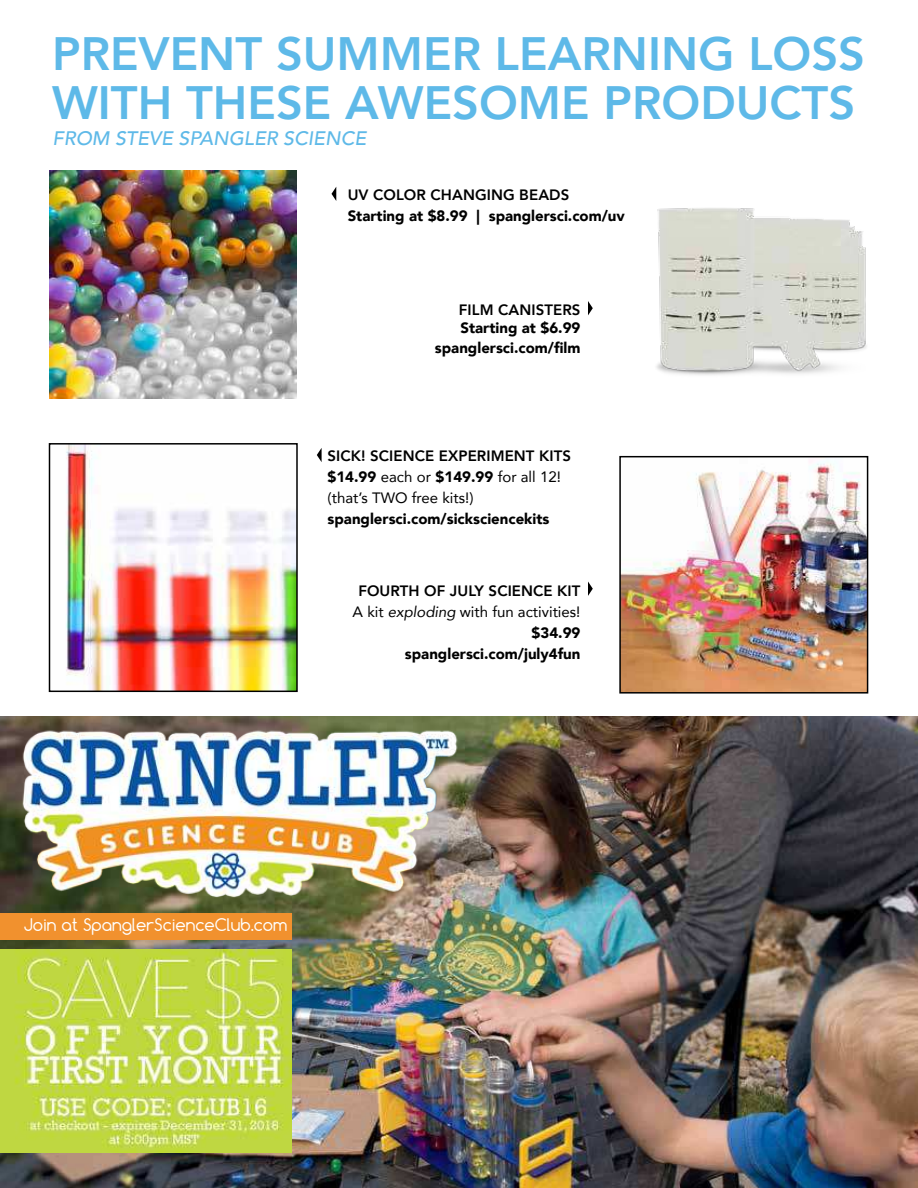
<style>
.page{position:relative;width:918px;height:1188px;background:#fff}
.page>*{position:absolute;margin:0;border:0;box-sizing:border-box;transform-origin:0 0}
.t1{font:800 46.65px/49.2px "Avenir";color:#5eb9e8}
.t2{font:italic 500 19.5px "Avenir";color:#5eb9e8}
.t3{font:16.5px "Comfortaa";color:#fff}
.t4{font:900 15px/21px "Avenir";color:#000;text-align:right}
.t5{font:15px/21px "Avenir";color:#000}
.t6{font:800 15px "Avenir";letter-spacing:.005em;color:#000}
.s1{font-weight:800}
.s2{font-weight:900}
.s3{font-weight:400}
.s4{font-weight:400;font-style:italic}
</style>
<div class="page">
<img style="left:66px;top:446px;width:229px;height:243px">
<div style="left:49px;top:443px;width:249px;height:249px;border:2px solid #000"></div>
<img style="left:622px;top:460px;width:243px;height:231px">
<div style="left:619px;top:456px;width:249px;height:238px;border:2px solid #000"></div>
<img style="left:49px;top:170px;width:248px;height:229px">
<svg style="left:317px;top:448px;width:5px;height:14px"></svg>
<svg style="left:588px;top:301px;width:5px;height:14px"></svg>
<svg style="left:332px;top:187px;width:4px;height:14px"></svg>
<svg style="left:588px;top:582px;width:5px;height:14px"></svg>
<img style="left:656px;top:208px;width:211px;height:167px">
<img style="left:0;top:716px;width:918px;height:472px">
<img style="left:0;top:949px;width:292px;height:203px">
<img style="left:0;top:716px;width:600px;height:207px">
<div style="left:0;top:913px;width:292px;height:27px;background:#f1912e"></div>
<h1 class="t1" style="left:52px;top:29px;width:815px">PREVENT SUMMER LEARNING LOSS<br>WITH THESE AWESOME PRODUCTS</h1>
<h2 class="t2" style="left:53px;top:127px;width:315px">FROM STEVE SPANGLER SCIENCE</h2>
<p class="t6" style="left:348px;top:186px;width:223px">UV COLOR CHANGING BEADS</p>
<p class="t4" style="left:348px;top:207px;width:279px">Starting at $8.99 | spanglersci.com/uv</p>
<p class="t6" style="left:459px;top:301px;width:123px">FILM CANISTERS</p>
<p class="t4" style="left:435px;top:319px;width:147px;line-height:19.5px">Starting at $6.99 spanglersci.com/film</p>
<p class="t5" style="left:328px;top:446px;width:245px"><span class="s1">SICK! SCIENCE EXPERIMENT KITS </span><span class="s2">$14.99</span> each or <span class="s2">$149.99</span> for all 12! (that’s TWO free kits!)</p>
<p class="t4" style="left:328px;top:509px;width:224px">spanglersci.com/sicksciencekits</p>
<p class="t4" style="left:353px;top:581px;width:229px"><span class="s1">FOURTH OF JULY SCIENCE KIT<br></span><span class="s3">A kit</span> <span class="s4">exploding</span> <span class="s3">with fun activities! </span>$34.99 spanglersci.com/july4fun</p>
<p class="t3" style="left:24px;top:918px;width:265px">Join at SpanglerScienceClub.com</p>
</div>
